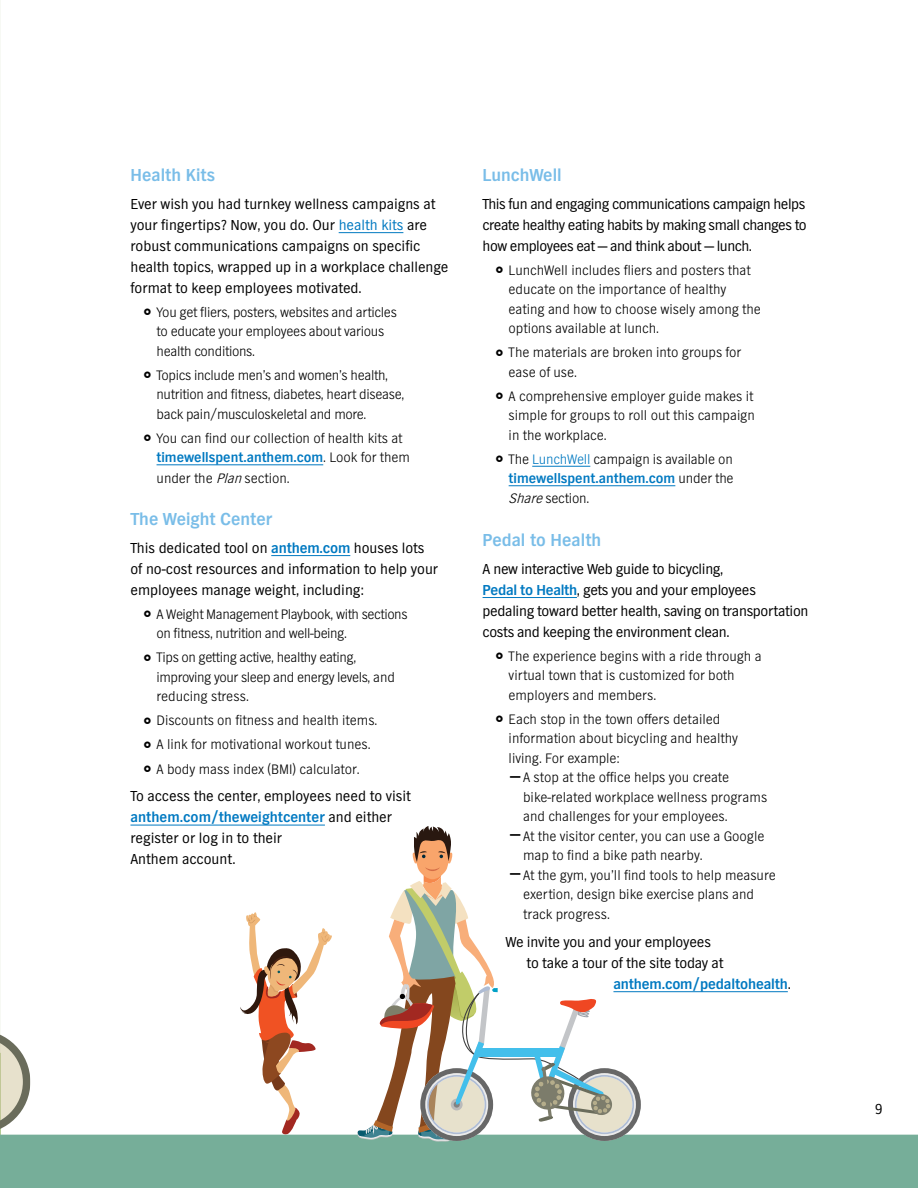
<style>
.page{position:relative;width:918px;height:1188px;background:#fff}
.page>*{position:absolute;margin:0;border:0;box-sizing:border-box;transform-origin:0 0}
.t1{font:700 18px "TV Nord EF";color:#79bde8}
.t2{font:15px/21px "TV Nord EF";letter-spacing:-.005em;color:#000}
.t3{font:700 15px "TV Nord EF";letter-spacing:-.01em;color:#0079c1}
.t4{font:300 14.25px/19.5px "TV Nord EF";letter-spacing:-.005em;color:#000}
.t5{font:300 14.25px/19.5px "TV Nord EF";letter-spacing:-.025em;color:#000}
.s1{color:#0079c1}
.s2{font-weight:700;color:#0079c1}
.s3{font-style:italic}
.s4{font-weight:700;font-size:15px}
.s5{font-weight:400;color:#000}
</style>
<div class="page">
<svg style="left:0;top:0;width:1px;height:1030px"></svg>
<hr style="left:339px;top:232px;width:64px;height:1px;background:#0079c1">
<hr style="left:157px;top:465px;width:166px;height:1px;background:#0079c1">
<hr style="left:271px;top:555px;width:79px;height:1px;background:#0079c1">
<hr style="left:130px;top:825px;width:195px;height:1px;background:#0079c1">
<hr style="left:532px;top:466px;width:58px;height:1px;background:#0079c1">
<hr style="left:509px;top:485px;width:166px;height:1px;background:#0079c1">
<hr style="left:483px;top:597px;width:94px;height:1px;background:#0079c1">
<hr style="left:613px;top:991px;width:175px;height:1px;background:#0079c1">
<div style="left:0;top:1135px;width:918px;height:53px;background:#76ae99"></div>
<svg style="left:0;top:1030px;width:30px;height:104px"></svg>
<svg style="left:225px;top:912px;width:107px;height:248px"></svg>
<svg style="left:357px;top:826px;width:284px;height:316px"></svg>
<p class="t1" style="left:130px;top:165px;width:86px">Health Kits</p>
<p class="t2" style="left:130px;top:193px;width:320px">Ever wish you had turnkey wellness campaigns at your fingertips? Now, you do. Our <span class="s1">health kits</span> are robust communications campaigns on specific health topics, wrapped up in a workplace challenge format to keep employees motivated.</p>
<p class="t4" style="left:157px;top:302px;width:242px">You get fliers, posters, websites and articles to educate your employees about various health conditions.</p>
<p class="t4" style="left:157px;top:365px;width:249px">Topics include men’s and women’s health, nutrition and fitness, diabetes, heart disease, back pain/musculoskeletal and more.</p>
<p class="t4" style="left:157px;top:428px;width:255px;line-height:20px">You can find our collection of health kits at <span class="s2">timewellspent.anthem.com</span>. Look for them under the <span class="s3">Plan</span>section.</p>
<p class="t1" style="left:130px;top:509px;width:144px">The Weight Center</p>
<p class="t2" style="left:130px;top:537px;width:309px">This dedicated tool on <span class="s2">anthem.com</span> houses lots of no-cost resources and information to help your employees manage weight, including:</p>
<p class="t5" style="left:157px;top:604px;width:252px">A Weight Management Playbook, with sections on fitness, nutrition and well-being.</p>
<p class="t5" style="left:157px;top:648px;width:240px">Tips on getting active, healthy eating, improving your sleep and energy levels, and reducing stress.</p>
<p class="t4" style="left:157px;top:708px;width:222px;line-height:24.3px">Discounts on fitness and health items.<br>A link for motivational workout tunes.<br>A body mass index (BMI) calculator.</p>
<p class="t2" style="left:130px;top:786px;width:282px">To access the center, employees need to visit <span class="s2">anthem.com/theweightcenter</span> and either register or log in to their<br>Anthem account.</p>
<p class="t1" style="left:483px;top:165px;width:81px">LunchWell</p>
<p class="t2" style="left:483px;top:193px;width:326px;text-align:justify">This fun and engaging communications campaign helps create healthy eating habits by making small changes to how employees eat — and think about — lunch.</p>
<p class="t4" style="left:509px;top:260px;width:254px">LunchWell includes fliers and posters that educate on the importance of healthy eating and how to choose wisely among the options available at lunch.</p>
<p class="t4" style="left:509px;top:343px;width:234px">The materials are broken into groups for ease of use.</p>
<p class="t4" style="left:509px;top:386px;width:248px;text-align:justify">A comprehensive employer guide makes it simple for groups to roll out this campaign in the workplace.</p>
<p class="t4" style="left:509px;top:449px;width:226px;line-height:20px;text-align:justify">The <span class="s1">LunchWell</span> campaign is available on <span class="s2">timewellspent.anthem.com</span> under the <span class="s3">Share</span>section.</p>
<p class="t1" style="left:483px;top:530px;width:120px">Pedal to Health</p>
<p class="t2" style="left:483px;top:558px;width:327px">A new interactive Web guide to bicycling,<br><span class="s2">Pedal to Health</span>, gets you and your employees pedaling toward better health, saving on transportation costs and keeping the environment clean.</p>
<p class="t4" style="left:509px;top:646px;width:255px">The experience begins with a ride through a virtual town that is customized for both employers and members.</p>
<p class="t4" style="left:509px;top:709px;width:231px">Each stop in the town offers detailed information about bicycling and healthy living. For example:</p>
<p class="t4" style="left:523px;top:768px;width:246px;text-indent:-13px"><span class="s4">—</span> A stop at the office helps you create bike-related workplace wellness programs and challenges for your employees.</p>
<p class="t4" style="left:523px;top:826px;width:243px;text-indent:-13px"><span class="s4">—</span> At the visitor center, you can use a Google map to find a bike path nearby.</p>
<p class="t4" style="left:523px;top:865px;width:254px;line-height:20px;text-indent:-13px"><span class="s4">—</span> At the gym, you’ll find tools to help measure exertion, design bike exercise plans and track progress.</p>
<p class="t2" style="left:505px;top:931px;width:207px">We invite you and your employees</p>
<p class="t2" style="left:526px;top:952px;width:199px">to take a tour of the site today at</p>
<p class="t3" style="left:613px;top:976px;width:179px">anthem.com/pedaltohealth<span class="s5">.</span></p>
<p class="t2" style="left:875px;top:1098px;width:9px">9</p>
</div>
